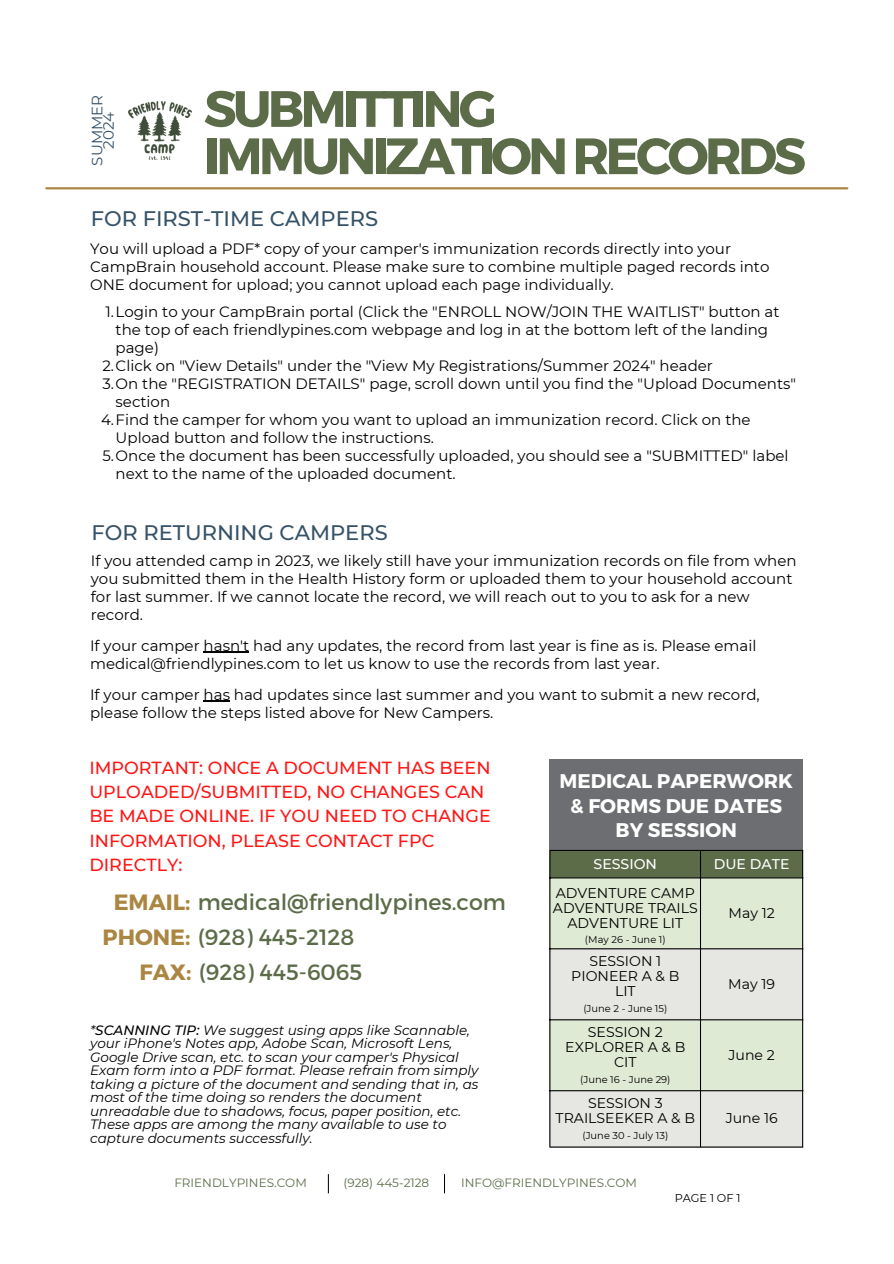
<style>
.page{position:relative;width:894px;height:1264px;background:#fff}
.page>*{position:absolute;margin:0;border:0;box-sizing:border-box;transform-origin:0 0}
.t1{font:700 51px "Montserrat";letter-spacing:-.075em;color:#5c6c49}
.t2{font:22.05px/35px "Montserrat";color:#5c6c49}
.t3{font:500 21px "Montserrat";color:#365268}
.t4{font:700 19.8px/24.3px "Montserrat";color:#fff;text-align:center}
.t5{font:500 17.55px/24px "Montserrat";color:#ff1616}
.t6{font:15px/18px "Montserrat";color:#000}
.t7{font:15px "Montserrat";color:#365268}
.t8{font:14.1px/14.9px "Montserrat";color:#000;text-align:center}
.t9{font:500 14.1px "Montserrat";color:#fff}
.t10{font:italic 13.5px/13.5px "Montserrat";color:#000}
.t11{font:12px "Montserrat";color:#5c6c49}
.t12{font:11.25px "Montserrat";letter-spacing:-.005em;color:#000}
.t13{font:9.9px "Montserrat";color:#000}
.s1{font-weight:700;color:#aa8642}
.s2{font-weight:500}
</style>
<div class="page">
<hr style="left:203px;top:652px;width:46px;height:1px;background:#000">
<svg style="left:203px;top:701px;width:27px;height:1px"></svg>
<hr style="left:46px;top:187px;width:801px;height:2px;background:#aa8642">
<img style="left:129px;top:101px;width:63px;height:58px">
<svg style="left:328px;top:1174px;width:1px;height:19px"></svg>
<svg style="left:444px;top:1174px;width:1px;height:19px"></svg>
<div style="left:549px;top:759px;width:253px;height:90px;background:#6d6e71"></div>
<div style="left:550px;top:851px;width:251px;height:26px;background:#5c6c49"></div>
<div style="left:550px;top:878px;width:251px;height:70px;background:#dfead4"></div>
<svg style="left:550px;top:949px;width:251px;height:197px;background:#e1e5da"></svg>
<hr style="left:549px;top:851px;width:1px;height:295px;background:#000">
<hr style="left:699px;top:851px;width:1px;height:295px;background:#000">
<hr style="left:801px;top:851px;width:2px;height:295px;background:#000">
<hr style="left:549px;top:849px;width:254px;height:2px;background:#000">
<hr style="left:549px;top:877px;width:254px;height:1px;background:#000">
<hr style="left:549px;top:948px;width:254px;height:1px;background:#000">
<hr style="left:549px;top:1019px;width:254px;height:1px;background:#000">
<hr style="left:549px;top:1090px;width:254px;height:1px;background:#000">
<hr style="left:549px;top:1146px;width:254px;height:1px;background:#000">
<p class="t7" style="left:88px;top:165px;width:72px;rotate:-90deg">SUMMER</p>
<p class="t7" style="left:99px;top:149px;width:38px;rotate:-90deg">2024</p>
<h1 class="t1" style="left:204px;top:76px;width:294px">SUBMITTING</h1>
<h1 class="t1" style="left:204px;top:123px;width:603px">IMMUNIZATION RECORDS</h1>
<h3 class="t3" style="left:91px;top:205px;width:289px">FOR FIRST-TIME CAMPERS</h3>
<p class="t6" style="left:90px;top:240px;width:680px">You will upload a PDF* copy of your camper's immunization records directly into your<br>CampBrain household account. Please make sure to combine multiple paged records into<br>ONE document for upload; you cannot upload each page individually.</p>
<p class="t6" style="left:105px;top:302px;width:675px">1.Login to your CampBrain portal (Click the "ENROLL NOW/JOIN THE WAITLIST" button at</p>
<p class="t6" style="left:116px;top:320px;width:654px">the top of each friendlypines.com webpage and log in at the bottom left of the landing</p>
<p class="t6" style="left:116px;top:338px;width:45px">page)</p>
<p class="t6" style="left:102px;top:356px;width:612px">2.Click on "View Details" under the "View My Registrations/Summer 2024" header</p>
<p class="t6" style="left:102px;top:374px;width:695px">3.On the "REGISTRATION DETAILS" page, scroll down until you find the "Upload Documents"</p>
<p class="t6" style="left:116px;top:392px;width:56px">section</p>
<p class="t6" style="left:101px;top:410px;width:651px">4.Find the camper for whom you want to upload an immunization record. Click on the</p>
<p class="t6" style="left:116px;top:428px;width:320px">Upload button and follow the instructions.</p>
<p class="t6" style="left:102px;top:446px;width:687px">5.Once the document has been successfully uploaded, you should see a "SUBMITTED" label</p>
<p class="t6" style="left:116px;top:464px;width:341px">next to the name of the uploaded document.</p>
<h3 class="t3" style="left:92px;top:519px;width:297px">FOR RETURNING CAMPERS</h3>
<p class="t6" style="left:91px;top:551px;width:707px">If you attended camp in 2023, we likely still have your immunization records on file from when you submitted them in the Health History form or uploaded them to your household account for last summer. If we cannot locate the record, we will reach out to you to ask for a new record.</p>
<p class="t6" style="left:90px;top:636px;width:667px">If your camper hasn't had any updates, the record from last year is fine as is. Please email medical@friendlypines.com to let us know to use the records from last year.</p>
<p class="t6" style="left:90px;top:685px;width:671px">If your camper has had updates since last summer and you want to submit a new record, please follow the steps listed above for New Campers.</p>
<p class="t5" style="left:89px;top:756px;width:403px">IMPORTANT: ONCE A DOCUMENT HAS BEEN<br>UPLOADED/SUBMITTED, NO CHANGES CAN<br>BE MADE ONLINE. IF YOU NEED TO CHANGE<br>INFORMATION, PLEASE CONTACT FPC<br>DIRECTLY:</p>
<h2 class="t2" style="left:103px;top:883px;width:404px;text-indent:11px"><span class="s1">EMAIL:</span> medical@friendlypines.com<br><span class="s1">PHONE:</span> (928) 445-2128</h2>
<h2 class="t2" style="left:139px;top:953px;width:224px"><span class="s1">FAX:</span> (928) 445-6065</h2>
<p class="t10" style="left:90px;top:1023px;width:390px">*<span class="s2">SCANNING TIP:</span> We suggest using apps like Scannable, your iPhone's Notes app, Adobe Scan, Microsoft Lens, Google Drive scan, etc. to scan your camper's Physical Exam form into a PDF format. Please refrain from simply taking a picture of the document and sending that in, as most of the time doing so renders the document unreadable due to shadows, focus, paper position, etc.<br>These apps are among the many available to use to capture documents successfully.</p>
<h3 class="t4" style="left:559px;top:768px;width:235px">MEDICAL PAPERWORK &amp; FORMS DUE DATES<br>BY SESSION</h3>
<p class="t9" style="left:593px;top:855px;width:65px">SESSION</p>
<p class="t9" style="left:713px;top:855px;width:77px">DUE DATE</p>
<p class="t8" style="left:552px;top:885px;width:146px">ADVENTURE CAMP<br>ADVENTURE TRAILS<br>ADVENTURE LIT</p>
<p class="t13" style="left:584px;top:933px;width:82px">(May 26 - June 1)</p>
<p class="t8" style="left:728px;top:905px;width:48px">May 12</p>
<p class="t8" style="left:571px;top:953px;width:109px">SESSION 1<br>PIONEER A &amp; B<br>LIT</p>
<p class="t13" style="left:583px;top:1002px;width:85px">(June 2 - June 15)</p>
<p class="t8" style="left:565px;top:1024px;width:121px">SESSION 2<br>EXPLORER A &amp; B<br>CIT</p>
<p class="t13" style="left:580px;top:1072px;width:92px">(June 16 - June 29)</p>
<p class="t8" style="left:555px;top:1095px;width:141px">SESSION 3<br>TRAILSEEKER A &amp; B</p>
<p class="t13" style="left:582px;top:1129px;width:87px">(June 30 - July 13)</p>
<p class="t8" style="left:728px;top:976px;width:48px">May 19</p>
<p class="t8" style="left:728px;top:1047px;width:48px">June 2</p>
<p class="t8" style="left:725px;top:1110px;width:53px">June 16</p>
<p class="t11" style="left:174px;top:1175px;width:134px">FRIENDLYPINES.COM</p>
<p class="t11" style="left:343px;top:1175px;width:87px">(928) 445-2128</p>
<p class="t11" style="left:461px;top:1175px;width:177px">INFO@FRIENDLYPINES.COM</p>
<p class="t12" style="left:674px;top:1191px;width:67px">PAGE 1 OF 1</p>
</div>
